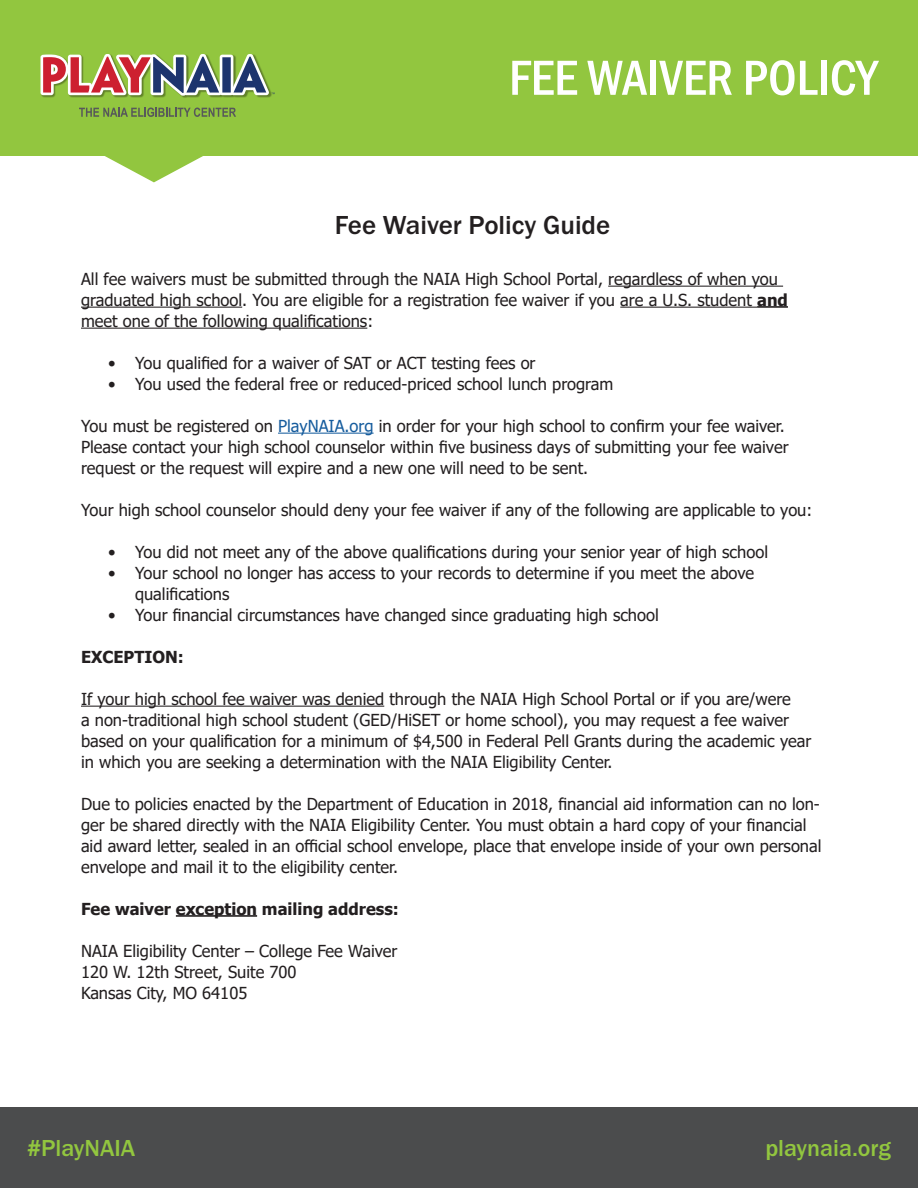
<style>
.page{position:relative;width:918px;height:1188px;background:#fff}
.page>*{position:absolute;margin:0;border:0;box-sizing:border-box;transform-origin:0 0}
.t1{font:700 condensed 51px "AYT Franklin Gothic";color:#fff}
.t2{font:700 27px "AYT Franklin Gothic";color:#231f20}
.t3{font:700 24px "AYT Franklin Gothic";color:#92c63f}
.t4{font:16.5px/21px "Tahoma";color:#231f20}
.t5{font:700 16.5px "Tahoma";color:#231f20}
.s1{font-weight:700}
.s2{color:#175d9e}
</style>
<div class="page">
<div style="left:0;top:1107px;width:918px;height:81px;background:#4b4c4d"></div>
<div style="left:0;top:0;width:918px;height:155px;background:#92c63f"></div>
<img style="left:42px;top:96px;width:229px;height:2px">
<svg style="left:79px;top:108px;width:157px;height:9px"></svg>
<svg style="left:41px;top:54px;width:234px;height:42px"></svg>
<svg style="left:95px;top:155px;width:118px;height:27px"></svg>
<hr style="left:608px;top:286px;width:175px;height:1px;background:#231f20">
<hr style="left:81px;top:307px;width:161px;height:1px;background:#231f20">
<hr style="left:620px;top:307px;width:137px;height:1px;background:#231f20">
<hr style="left:757px;top:306px;width:31px;height:2px;background:#231f20">
<hr style="left:81px;top:328px;width:286px;height:1px;background:#231f20">
<hr style="left:278px;top:433px;width:96px;height:1px;background:#175d9e">
<hr style="left:81px;top:706px;width:303px;height:1px;background:#231f20">
<hr style="left:176px;top:915px;width:81px;height:2px;background:#231f20">
<p class="t1" style="left:509px;top:49px;width:370px">FEE WAIVER POLICY</p>
<p class="t2" style="left:335px;top:210px;width:277px">Fee Waiver Policy Guide</p>
<p class="t4" style="left:81px;top:269px;width:708px">All fee waivers must be submitted through the NAIA High School Portal, regardless of when you graduated high school. You are eligible for a registration fee waiver if you are a U.S. student <span class="s1">and </span>meet one of the following qualifications:</p>
<p class="t4" style="left:108px;top:353px;width:429px">• You qualified for a waiver of SAT or ACT testing fees or</p>
<p class="t4" style="left:108px;top:374px;width:507px">• You used the federal free or reduced-priced school lunch program</p>
<p class="t4" style="left:81px;top:416px;width:709px">You must be registered on <span class="s2">PlayNAIA.org</span> in order for your high school to confirm your fee waiver.<br>Please contact your high school counselor within five business days of submitting your fee waiver request or the request will expire and a new one will need to be sent.</p>
<p class="t4" style="left:81px;top:500px;width:733px">Your high school counselor should deny your fee waiver if any of the following are applicable to you:</p>
<p class="t4" style="left:108px;top:542px;width:662px">• You did not meet any of the above qualifications during your senior year of high school</p>
<p class="t4" style="left:135px;top:563px;width:621px;text-indent:-27px">• Your school no longer has access to your records to determine if you meet the above qualifications</p>
<p class="t4" style="left:108px;top:605px;width:552px">• Your financial circumstances have changed since graduating high school</p>
<p class="t5" style="left:81px;top:645px;width:104px">EXCEPTION:</p>
<p class="t4" style="left:81px;top:689px;width:732px">If your high school fee waiver was denied through the NAIA High School Portal or if you are/were<br>a non-traditional high school student (GED/HiSET or home school), you may request a fee waiver based on your qualification for a minimum of $4,500 in Federal Pell Grants during the academic year in which you are seeking a determination with the NAIA Eligibility Center.</p>
<p class="t4" style="left:81px;top:794px;width:742px">Due to policies enacted by the Department of Education in 2018, financial aid information can no lon&shy;ger be shared directly with the NAIA Eligibility Center. You must obtain a hard copy of your financial aid award letter, sealed in an official school envelope, place that envelope inside of your own personal envelope and mail it to the eligibility center.</p>
<p class="t5" style="left:81px;top:897px;width:319px">Fee waiver exception mailing address:</p>
<p class="t4" style="left:81px;top:941px;width:318px">NAIA Eligibility Center – College Fee Waiver</p>
<p class="t4" style="left:81px;top:962px;width:217px">120 W. 12th Street, Suite 700</p>
<p class="t4" style="left:81px;top:983px;width:168px">Kansas City, MO 64105</p>
<p class="t3" style="left:27px;top:1134px;width:110px">#PlayNAIA</p>
<p class="t3" style="left:765px;top:1134px;width:127px">playnaia.org</p>
</div>
